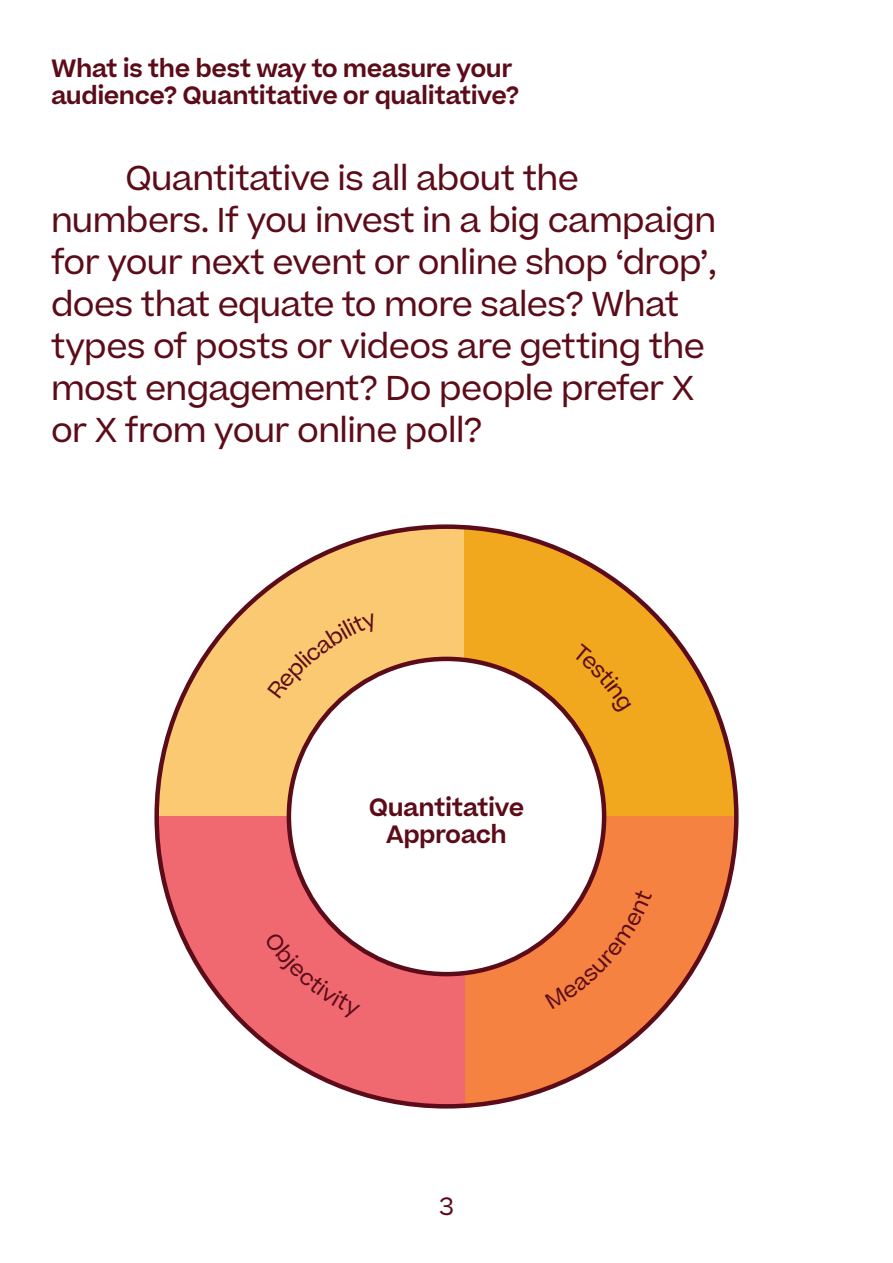
<style>
.page{position:relative;width:893px;height:1263px;background:#fff}
.page>*{position:absolute;margin:0;border:0;box-sizing:border-box;transform-origin:0 0}
.t1{font:33px/42px "Beatrice";letter-spacing:-.02em;color:#5c0c19}
.t2{font:600 24px/27px "Beatrice";letter-spacing:-.02em;color:#5c0c19}
.t3{font:24px "Beatrice";color:#5c0c19}
</style>
<div class="page">
<svg style="left:159px;top:529px;width:305px;height:287px;fill:#fbc971"></svg>
<svg style="left:464px;top:529px;width:270px;height:287px;fill:#f1a71e"></svg>
<svg style="left:464px;top:816px;width:272px;height:290px;fill:#f58241"></svg>
<svg style="left:157px;top:816px;width:307px;height:290px;fill:#f16970"></svg>
<div style="left:289px;top:659px;width:315px;height:315px;background:#fff;border-radius:50%"></div>
<div style="left:264px;top:931px;width:96px;height:90px;background:#f16970"></div>
<div style="left:267px;top:613px;width:112px;height:86px;background:#fbc971"></div>
<div style="left:572px;top:643px;width:60px;height:71px;background:#f1a71e"></div>
<svg style="left:545px;top:889px;width:107px;height:120px;background:#f2894f"></svg>
<p class="t2" style="left:51px;top:54px;width:470px">What is the best way to measure your audience? Quantitative or qualitative?</p>
<p class="t1" style="left:51px;top:156px;width:667px;text-indent:74px">Quantitative is all about the numbers. If you invest in a big campaign for your next event or online shop ‘drop’, does that equate to more sales? What types of posts or videos are getting the most engagement? Do people prefer X or X from your online poll?</p>
<p class="t2" style="left:369px;top:793px;width:157px;text-align:center">Quantitative<br>Approach</p>
<p class="t3" style="left:439px;top:1191px;width:16px">3</p>
</div>
